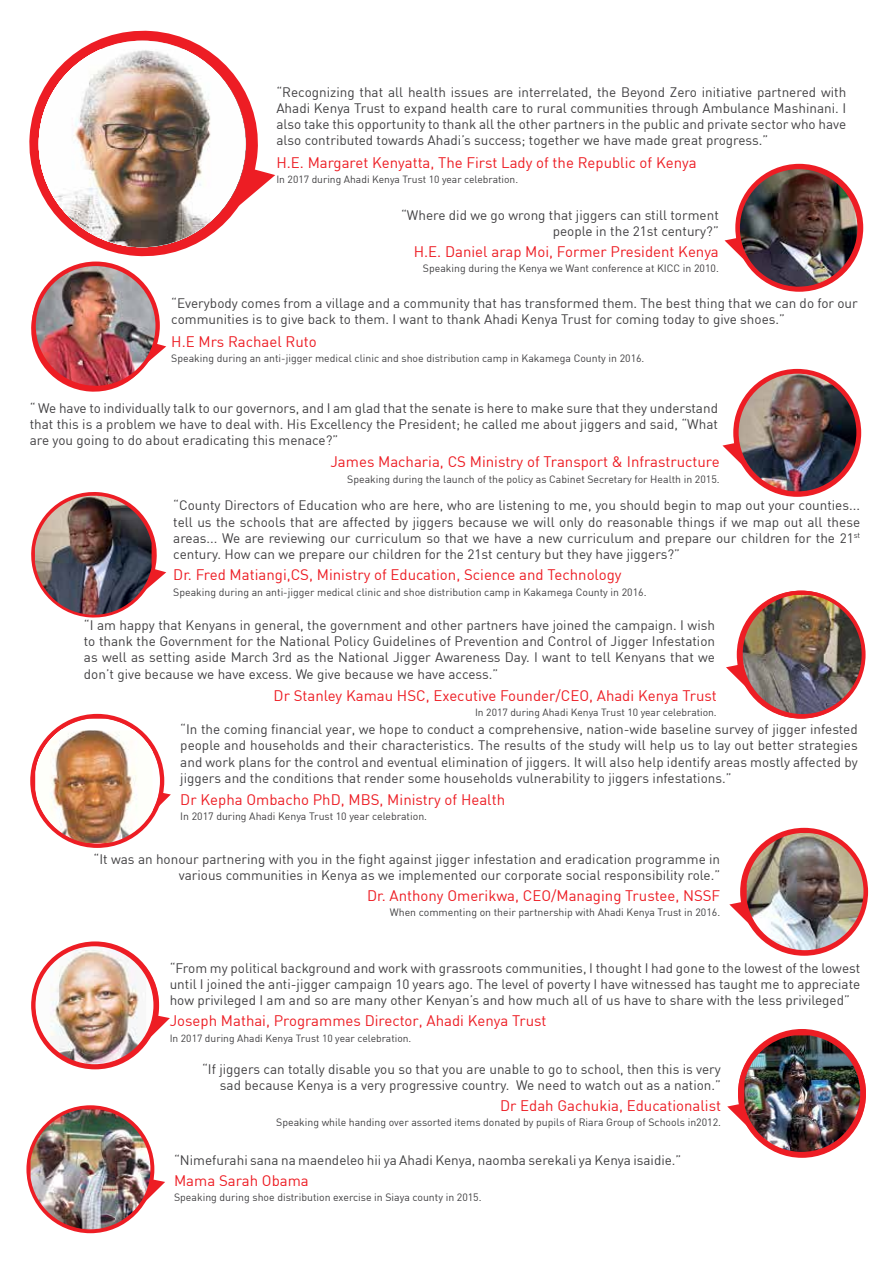
<style>
.page{position:relative;width:893px;height:1263px;background:#fff}
.page>*{position:absolute;margin:0;border:0;box-sizing:border-box;transform-origin:0 0}
.t1{font:15px "DIN";color:#ed1d24}
.t2{font:13.5px/16.2px "DIN";color:#414042;text-align:justify}
.t3{font:10.5px "DIN";color:#414042}
.t4{font:10.35px "DIN";color:#414042}
</style>
<div class="page">
<div style="left:738px;top:1030px;width:128px;height:128px;background:#ed1d24;border-radius:50%"></div>
<svg style="left:727px;top:1098px;width:17px;height:25px"></svg>
<img style="left:744px;top:1035px;width:116px;height:117px">
<svg style="left:31px;top:264px;width:135px;height:128px"></svg>
<img style="left:36px;top:266px;width:119px;height:120px;border-radius:60px">
<svg style="left:31px;top:492px;width:135px;height:126px"></svg>
<img style="left:35px;top:496px;width:117px;height:119px">
<svg style="left:26px;top:1105px;width:128px;height:128px"></svg>
<svg style="left:150px;top:1179px;width:15px;height:18px"></svg>
<img style="left:31px;top:1109px;width:119px;height:120px">
<div style="left:740px;top:828px;width:128px;height:128px;background:#ed1d24;border-radius:50%"></div>
<svg style="left:729px;top:901px;width:18px;height:21px"></svg>
<img style="left:747px;top:833px;width:116px;height:117px">
<svg style="left:735px;top:164px;width:128px;height:128px;background:#ea262d"></svg>
<svg style="left:724px;top:237px;width:24px;height:27px"></svg>
<img style="left:740px;top:169px;width:117px;height:118px;border-radius:59px">
<svg style="left:733px;top:369px;width:128px;height:128px;background:#e5292f"></svg>
<svg style="left:722px;top:442px;width:24px;height:27px"></svg>
<img style="left:739px;top:374px;width:117px;height:117px;border-radius:59px">
<img style="left:30px;top:714px;width:141px;height:134px">
<img style="left:32px;top:942px;width:138px;height:126px">
<img style="left:726px;top:591px;width:139px;height:127px">
<svg style="left:29px;top:30px;width:141px;height:227px"></svg>
<svg style="left:33px;top:34px;width:173px;height:220px"></svg>
<svg style="left:245px;top:92px;width:30px;height:109px"></svg>
<img style="left:39px;top:49px;width:206px;height:198px">
<p class="t2" style="left:276px;top:84px;width:571px">“Recognizing that all health issues are interrelated, the Beyond Zero initiative partnered with Ahadi Kenya Trust to expand health care to rural communities through Ambulance Mashinani. I also take this opportunity to thank all the other partners in the public and private sector who have also contributed towards Ahadi’s success; together we have made great progress.”</p>
<p class="t1" style="left:276px;top:153px;width:422px">H.E. Margaret Kenyatta, The First Lady of the Republic of Kenya</p>
<p class="t4" style="left:276px;top:173px;width:243px">In 2017 during Ahadi Kenya Trust 10 year celebration.</p>
<p class="t2" style="left:401px;top:206px;width:319px;text-align:right">“Where did we go wrong that jiggers can still torment people in the 21st century?”</p>
<p class="t1" style="left:414px;top:242px;width:307px">H.E. Daniel arap Moi, Former President Kenya</p>
<p class="t3" style="left:423px;top:262px;width:297px">Speaking during the Kenya we Want conference at KICC in 2010.</p>
<p class="t2" style="left:171px;top:295px;width:688px">“Everybody comes from a village and a community that has transformed them. The best thing that we can do for our communities is to give back to them. I want to thank Ahadi Kenya Trust for coming today to give shoes.”</p>
<p class="t1" style="left:171px;top:332px;width:147px">H.E Mrs Rachael Ruto</p>
<p class="t3" style="left:171px;top:352px;width:475px">Speaking during an anti-jigger medical clinic and shoe distribution camp in Kakamega County in 2016.</p>
<p class="t2" style="left:30px;top:400px;width:690px">“ We have to individually talk to our governors, and I am glad that the senate is here to make sure that they understand that this is a problem we have to deal with. His Excellency the President; he called me about jiggers and said, “What are you going to do about eradicating this menace?”</p>
<p class="t1" style="left:330px;top:453px;width:391px">James Macharia, CS Ministry of Transport &amp; Infrastructure</p>
<p class="t3" style="left:347px;top:473px;width:374px">Speaking during the launch of the policy as Cabinet Secretary for Health in 2015.</p>
<p class="t2" style="left:173px;top:497px;width:688px">“County Directors of Education who are here, who are listening to me, you should begin to map out your counties... tell us the schools that are affected by jiggers because we will only do reasonable things if we map out all these areas... We are reviewing our curriculum so that we have a new curriculum and prepare our children for the 21<sup>st </sup>century. How can we prepare our children for the 21st century but they have jiggers?”</p>
<p class="t1" style="left:173px;top:565px;width:450px">Dr. Fred Matiangi,CS, Ministry of Education, Science and Technology</p>
<p class="t3" style="left:173px;top:585px;width:475px">Speaking during an anti-jigger medical clinic and shoe distribution camp in Kakamega County in 2016.</p>
<p class="t2" style="left:84px;top:617px;width:633px">“I am happy that Kenyans in general, the government and other partners have joined the campaign. I wish to thank the Government for the National Policy Guidelines of Prevention and Control of Jigger Infestation as well as setting aside March 3rd as the National Jigger Awareness Day. I want to tell Kenyans that we don’t give because we have excess. We give because we have access.”</p>
<p class="t1" style="left:274px;top:686px;width:445px">Dr Stanley Kamau HSC, Executive Founder/CEO, Ahadi Kenya Trust</p>
<p class="t4" style="left:475px;top:706px;width:243px">In 2017 during Ahadi Kenya Trust 10 year celebration.</p>
<p class="t2" style="left:180px;top:721px;width:679px">“In the coming financial year, we hope to conduct a comprehensive, nation-wide baseline survey of jigger infested people and households and their characteristics. The results of the study will help us to lay out better strategies and work plans for the control and eventual elimination of jiggers. It will also help identify areas mostly affected by jiggers and the conditions that render some households vulnerability to jiggers infestations.”</p>
<p class="t1" style="left:180px;top:790px;width:326px">Dr Kepha Ombacho PhD, MBS, Ministry of Health</p>
<p class="t3" style="left:180px;top:810px;width:248px">In 2017 during Ahadi Kenya Trust 10 year celebration.</p>
<p class="t2" style="left:94px;top:850px;width:628px;text-align:right">“It was an honour partnering with you in the fight against jigger infestation and eradication programme in various communities in Kenya as we implemented our corporate social responsibility role.”</p>
<p class="t1" style="left:367px;top:886px;width:355px">Dr. Anthony Omerikwa, CEO/Managing Trustee, NSSF</p>
<p class="t3" style="left:390px;top:906px;width:332px">When commenting on their partnership with Ahadi Kenya Trust in 2016.</p>
<p class="t2" style="left:170px;top:960px;width:692px">“From my political background and work with grassroots communities, I thought I had gone to the lowest of the lowest until I joined the anti-jigger campaign 10 years ago. The level of poverty I have witnessed has taught me to appreciate how privileged I am and so are many other Kenyan’s and how much all of us have to share with the less privileged”</p>
<p class="t1" style="left:170px;top:1011px;width:378px">Joseph Mathai, Programmes Director, Ahadi Kenya Trust</p>
<p class="t4" style="left:170px;top:1031px;width:243px">In 2017 during Ahadi Kenya Trust 10 year celebration.</p>
<p class="t2" style="left:202px;top:1060px;width:520px;text-align:right">“If jiggers can totally disable you so that you are unable to go to school, then this is very sad because Kenya is a very progressive country. We need to watch out as a nation.”</p>
<p class="t1" style="left:500px;top:1096px;width:222px">Dr Edah Gachukia, Educationalist</p>
<p class="t3" style="left:276px;top:1116px;width:446px">Speaking while handing over assorted items donated by pupils of Riara Group of Schools in2012.</p>
<p class="t2" style="left:174px;top:1152px;width:509px">“Nimefurahi sana na maendeleo hii ya Ahadi Kenya, naomba serekali ya Kenya isaidie.”</p>
<p class="t1" style="left:174px;top:1171px;width:136px">Mama Sarah Obama</p>
<p class="t3" style="left:174px;top:1191px;width:309px">Speaking during shoe distribution exercise in Siaya county in 2015.</p>
</div>
